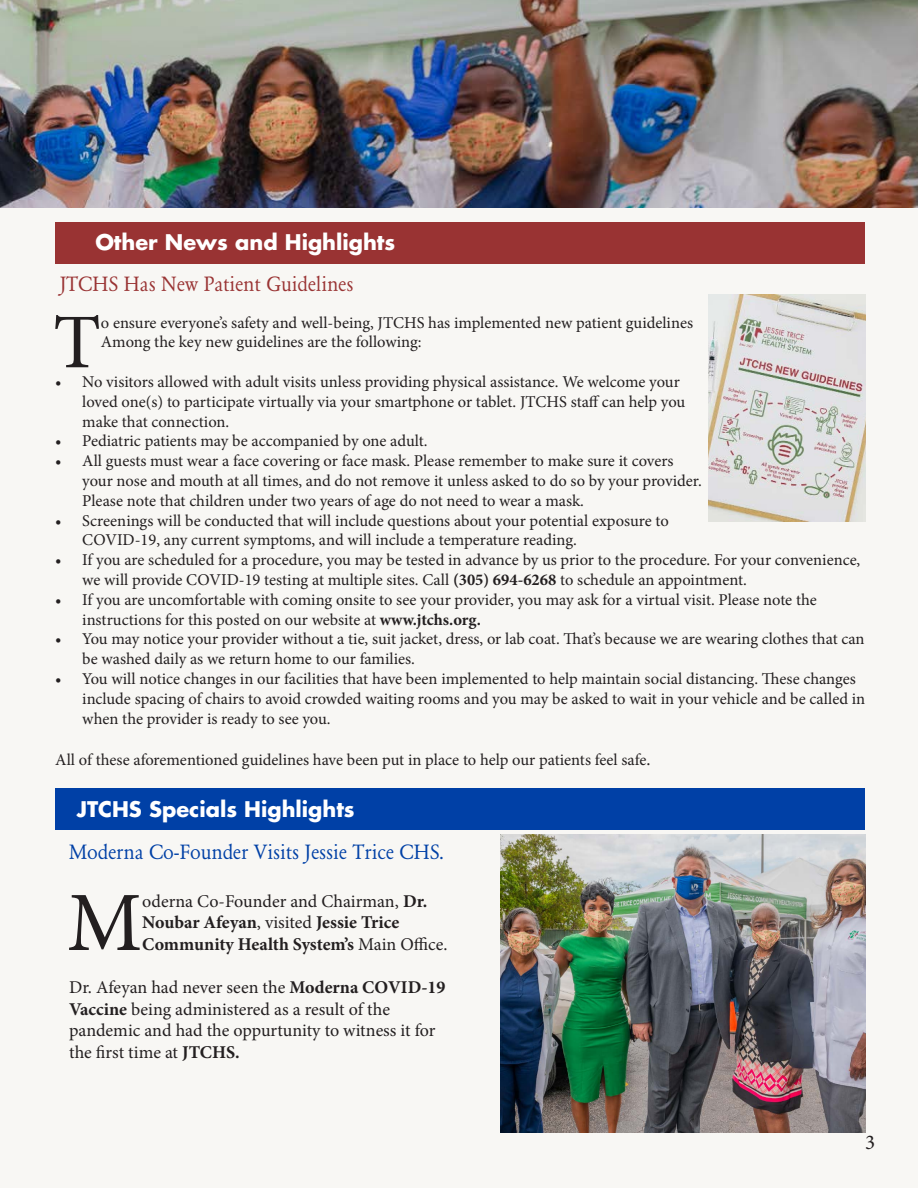
<style>
.page{position:relative;width:918px;height:1188px;background:#fff}
.page>*{position:absolute;margin:0;border:0;box-sizing:border-box;transform-origin:0 0}
.basic{font:84.45px "Minion Pro";color:#231f20}
.basic-2{font:77.4px "Minion Pro";color:#231f20}
.t1{font:700 21px "Futura";color:#fff}
.t2{font:21px "Garamond";color:#0040a6}
.t3{font:21px "Garamond";color:#933}
.t4{font:21px "Minion Pro";color:#231f20}
.basic-3{font:18px/21.6px "Minion Pro";color:#231f20}
.basic-4{font:700 18px/21.6px "Minion Pro";letter-spacing:-.005em;color:#231f20}
.basic-5{font:16.5px/19.8px "Minion Pro";letter-spacing:-.005em;color:#231f20}
.s1{font-weight:700}
.s2{font-size:18px}
.s3{font-weight:400}
</style>
<div class="page">
<div style="left:0;top:208px;width:918px;height:980px;background:#f8f7f4"></div>
<img style="left:0;top:0;width:918px;height:208px">
<img style="left:709px;top:294px;width:156px;height:227px">
<div style="left:55px;top:222px;width:810px;height:42px;background:#933"></div>
<div style="left:55px;top:789px;width:810px;height:41px;background:#0040a6"></div>
<img style="left:501px;top:835px;width:364px;height:298px">
<p class="t1" style="left:95px;top:228px;width:301px">Other News and Highlights</p>
<p class="t3" style="left:60px;top:271px;width:295px">JTCHS Has New Patient Guidelines</p>
<p class="basic-2" style="left:53px;top:291px;width:49px">T</p>
<p class="basic-5" style="left:101px;top:313px;width:594px">o ensure everyone’s safety and well-being, JTCHS has implemented new patient guidelines</p>
<p class="basic-5" style="left:101px;top:332px;width:322px">Among the key new guidelines are the following:</p>
<p class="basic-5" style="left:82px;top:372px;width:605px;text-indent:-27px">• No visitors allowed with adult visits unless providing physical assistance. We welcome your loved one(s) to participate virtually via your smartphone or tablet. JTCHS staff can help you make that connection.</p>
<p class="basic-5" style="left:55px;top:431px;width:374px">• Pediatric patients may be accompanied by one adult.</p>
<p class="basic-5" style="left:82px;top:451px;width:621px;text-indent:-27px">• All guests must wear a face covering or face mask. Please remember to make sure it covers your nose and mouth at all times, and do not remove it unless asked to do so by your provider.<br>Please note that children under two years of age do not need to wear a mask.</p>
<p class="basic-5" style="left:82px;top:511px;width:588px;text-indent:-27px">• Screenings will be conducted that will include questions about your potential exposure to<br>COVID-19, any current symptoms, and will include a temperature reading.</p>
<p class="basic-5" style="left:82px;top:550px;width:780px;text-indent:-27px">• If you are scheduled for a procedure, you may be tested in advance by us prior to the procedure. For your convenience, we will provide COVID-19 testing at multiple sites. Call <span class="s1">(305) 694-6268</span> to schedule an appointment.</p>
<p class="basic-5" style="left:82px;top:590px;width:736px;text-indent:-27px">• If you are uncomfortable with coming onsite to see your provider, you may ask for a virtual visit. Please note the instructions for this posted on our website at <span class="s1">www.jtchs.org.</span></p>
<p class="basic-5" style="left:82px;top:629px;width:784px;text-indent:-27px">• You may notice your provider without a tie, suit jacket, dress, or lab coat. That’s because we are wearing clothes that can be washed daily as we return home to our families.</p>
<p class="basic-5" style="left:82px;top:669px;width:785px;text-indent:-27px">• You will notice changes in our facilities that have been implemented to help maintain social distancing. These changes include spacing of chairs to avoid crowded waiting rooms and you may be asked to wait in your vehicle and be called in when the provider is ready to see you.</p>
<p class="basic-5" style="left:55px;top:750px;width:597px">All of these aforementioned guidelines have been put in place to help our patients feel safe<span class="s2">.</span></p>
<p class="t1" style="left:77px;top:794px;width:279px">JTCHS Specials Highlights</p>
<p class="t2" style="left:69px;top:840px;width:377px">Moderna Co-Founder Visits Jessie Trice CHS.</p>
<p class="basic" style="left:67px;top:866px;width:77px">M</p>
<p class="basic-4" style="left:142px;top:890px;width:307px"><span class="s3">oderna Co-Founder and Chairman,</span> Dr.<br>Noubar Afeyan<span class="s3">, visited</span> Jessie Trice<br>Community Health System’s <span class="s3">Main Office.</span></p>
<p class="basic-3" style="left:69px;top:977px;width:378px">Dr. Afeyan had never seen the <span class="s1">Moderna COVID-19<br>Vaccine</span> being administered as a result of the pandemic and had the oppurtunity to witness it for the first time at <span class="s1">JTCHS.</span></p>
<p class="t4" style="left:865px;top:1128px;width:12px">3</p>
</div>
